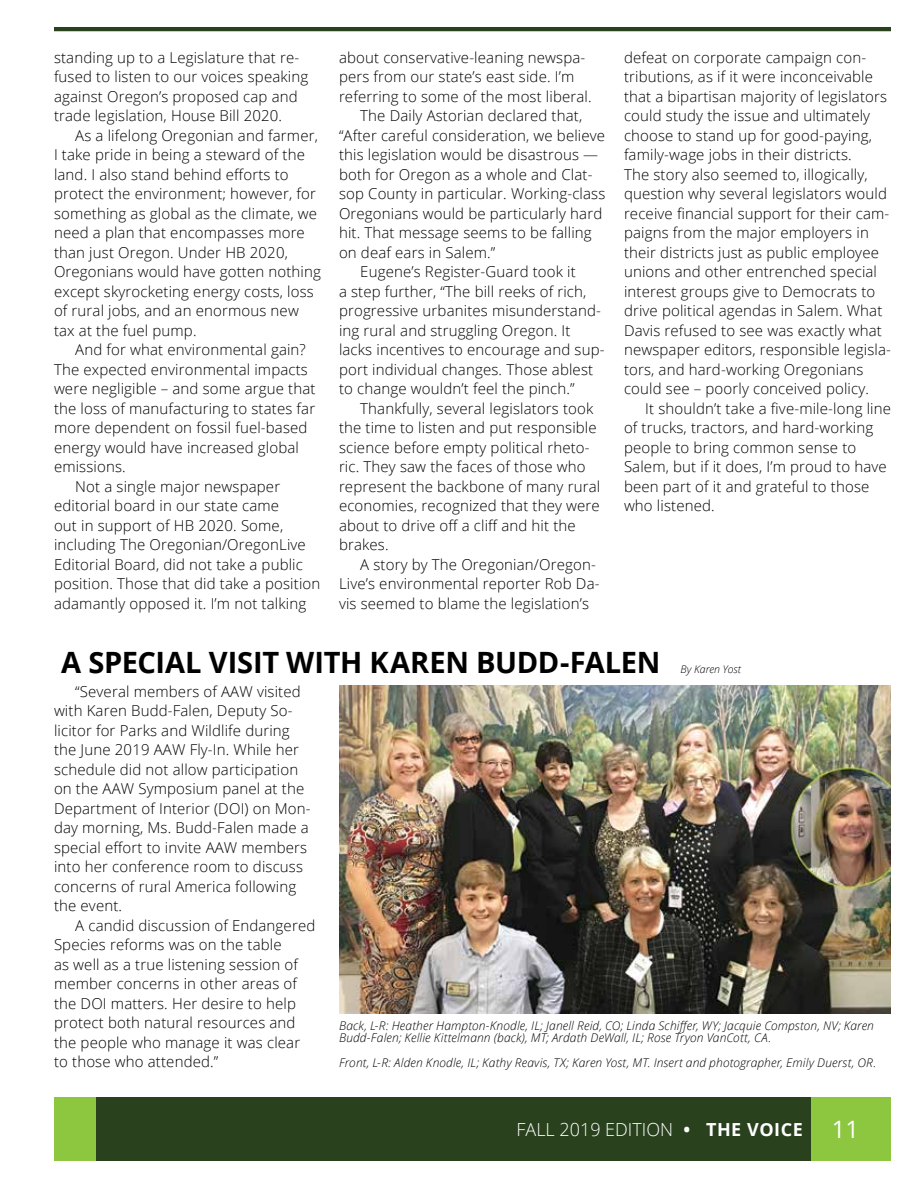
<style>
.page{position:relative;width:918px;height:1188px;background:#fff}
.page>*{position:absolute;margin:0;border:0;box-sizing:border-box;transform-origin:0 0}
.t1{font:700 29.4px "Open Sans";letter-spacing:-.01em;color:#000}
.t2{font:300 18px "Open Sans";color:#fff}
.t3{font:300 15px/19.5px "Open Sans";letter-spacing:.01em;color:#000}
.t4{font:italic 300 12px/12px "Open Sans";letter-spacing:.01em;color:#000}
.t5{font:italic 300 10.5px "Open Sans";color:#000}
.s1{font-weight:700}
.s2{font-weight:400;font-size:24px}
</style>
<div class="page">
<div style="left:54px;top:1098px;width:837px;height:63px;background:#29421d"></div>
<div style="left:54px;top:1098px;width:41px;height:63px;background:#8dc63f"></div>
<div style="left:811px;top:1098px;width:80px;height:63px;background:#8dc63f"></div>
<hr style="left:54px;top:27px;width:837px;height:4px;background:#29421d">
<img style="left:339px;top:685px;width:552px;height:329px">
<p class="t3" style="left:54px;top:47px;width:256px">standing up to a Legislature that re&shy;fused to listen to our voices speaking against Oregon’s proposed cap and trade legislation, House Bill 2020.</p>
<p class="t3" style="left:54px;top:125px;width:269px;text-indent:21px">As a lifelong Oregonian and farmer, I take pride in being a steward of the land. I also stand behind efforts to protect the environment; however, for something as global as the climate, we need a plan that encompasses more than just Oregon. Under HB 2020, Oregonians would have gotten nothing except skyrocketing energy costs, loss of rural jobs, and an enormous new tax at the fuel pump.</p>
<p class="t3" style="left:75px;top:340px;width:232px">And for what environmental gain?</p>
<p class="t3" style="left:54px;top:359px;width:255px">The expected environmental impacts</p>
<p class="t3" style="left:54px;top:379px;width:263px">were negligible – and some argue that</p>
<p class="t3" style="left:54px;top:398px;width:263px">the loss of manufacturing to states far</p>
<p class="t3" style="left:54px;top:418px;width:255px">more dependent on fossil fuel-based</p>
<p class="t3" style="left:54px;top:437px;width:246px">energy would have increased global</p>
<p class="t3" style="left:54px;top:457px;width:73px">emissions.</p>
<p class="t3" style="left:75px;top:476px;width:206px">Not a single major newspaper</p>
<p class="t3" style="left:54px;top:496px;width:227px">editorial board in our state came</p>
<p class="t3" style="left:54px;top:515px;width:231px">out in support of HB 2020. Some,</p>
<p class="t3" style="left:54px;top:535px;width:253px">including The Oregonian/OregonLive</p>
<p class="t3" style="left:54px;top:554px;width:250px">Editorial Board, did not take a public</p>
<p class="t3" style="left:54px;top:574px;width:268px">position. Those that did take a position</p>
<p class="t3" style="left:54px;top:593px;width:254px">adamantly opposed it. I’m not talking</p>
<p class="t3" style="left:339px;top:47px;width:248px">about conservative-leaning newspa-</p>
<p class="t3" style="left:339px;top:67px;width:237px">pers from our state’s east side. I’m</p>
<p class="t3" style="left:339px;top:86px;width:254px">referring to some of the most liberal.</p>
<p class="t3" style="left:360px;top:106px;width:224px">The Daily Astorian declared that,</p>
<p class="t3" style="left:339px;top:125px;width:268px">“After careful consideration, we believe</p>
<p class="t3" style="left:339px;top:145px;width:261px">this legislation would be disastrous —</p>
<p class="t3" style="left:339px;top:164px;width:255px">both for Oregon as a whole and Clat-</p>
<p class="t3" style="left:339px;top:184px;width:268px">sop County in particular. Working-class</p>
<p class="t3" style="left:339px;top:203px;width:265px">Oregonians would be particularly hard</p>
<p class="t3" style="left:339px;top:223px;width:254px">hit. That message seems to be falling</p>
<p class="t3" style="left:339px;top:242px;width:158px">on deaf ears in Salem.”</p>
<p class="t3" style="left:360px;top:262px;width:217px">Eugene’s Register-Guard took it</p>
<p class="t3" style="left:339px;top:281px;width:249px">a step further, “The bill reeks of rich,</p>
<p class="t3" style="left:339px;top:301px;width:263px">progressive urbanites misunderstand-</p>
<p class="t3" style="left:339px;top:320px;width:233px">ing rural and struggling Oregon. It</p>
<p class="t3" style="left:339px;top:340px;width:267px">lacks incentives to encourage and sup-</p>
<p class="t3" style="left:339px;top:359px;width:256px">port individual changes. Those ablest</p>
<p class="t3" style="left:339px;top:379px;width:237px">to change wouldn’t feel the pinch.”</p>
<p class="t3" style="left:360px;top:398px;width:235px">Thankfully, several legislators took</p>
<p class="t3" style="left:339px;top:418px;width:259px">the time to listen and put responsible</p>
<p class="t3" style="left:339px;top:437px;width:252px">science before empty political rheto-</p>
<p class="t3" style="left:339px;top:457px;width:248px">ric. They saw the faces of those who</p>
<p class="t3" style="left:339px;top:476px;width:263px">represent the backbone of many rural</p>
<p class="t3" style="left:339px;top:496px;width:262px">economies, recognized that they were</p>
<p class="t3" style="left:339px;top:515px;width:238px">about to drive off a cliff and hit the</p>
<p class="t3" style="left:339px;top:535px;width:51px">brakes.</p>
<p class="t3" style="left:360px;top:554px;width:237px">A story by The Oregonian/Oregon-</p>
<p class="t3" style="left:339px;top:574px;width:262px">Live’s environmental reporter Rob Da-</p>
<p class="t3" style="left:339px;top:593px;width:252px">vis seemed to blame the legislation’s</p>
<p class="t3" style="left:624px;top:47px;width:269px">defeat on corporate campaign con&shy;tributions, as if it were inconceivable that a bipartisan majority of legislators could study the issue and ultimately choose to stand up for good-paying, family-wage jobs in their districts.<br>The story also seemed to, illogically, question why several legislators would receive financial support for their cam&shy;paigns from the major employers in their districts just as public employee unions and other entrenched special interest groups give to Democrats to drive political agendas in Salem. What Davis refused to see was exactly what newspaper editors, responsible legisla&shy;tors, and hard-working Oregonians could see – poorly conceived policy.</p>
<p class="t3" style="left:624px;top:398px;width:269px;text-indent:21px">It shouldn’t take a five-mile-long line of trucks, tractors, and hard-working people to bring common sense to<br>Salem, but if it does, I’m proud to have been part of it and grateful to those who listened.</p>
<h1 class="t1" style="left:61px;top:641px;width:601px">A SPECIAL VISIT WITH KAREN BUDD-FALEN</h1>
<p class="t5" style="left:681px;top:662px;width:62px">By Karen Yost</p>
<p class="t3" style="left:54px;top:681px;width:258px;text-indent:21px">“Several members of AAW visited with Karen Budd-Falen, Deputy So&shy;licitor for Parks and Wildlife during the June 2019 AAW Fly-In. While her schedule did not allow participation on the AAW Symposium panel at the Department of Interior (DOI) on Mon&shy;day morning, Ms. Budd-Falen made a special effort to invite AAW members into her conference room to discuss concerns of rural America following the event.</p>
<p class="t3" style="left:54px;top:915px;width:263px;text-indent:21px">A candid discussion of Endangered<br>Species reforms was on the table<br>as well as a true listening session of member concerns in other areas of the DOI matters. Her desire to help protect both natural resources and the people who manage it was clear to those who attended.”</p>
<p class="t4" style="left:339px;top:1019px;width:536px">Back, L-R: Heather Hampton-Knodle, IL; Janell Reid, CO; Linda Schiffer, WY; Jacquie Compston, NV; Karen<br>Budd-Falen; Kellie Kittelmann (back), MT; Ardath DeWall, IL; Rose Tryon VanCott, CA.</p>
<p class="t4" style="left:339px;top:1057px;width:539px">Front, L-R: Alden Knodle, IL; Kathy Reavis, TX; Karen Yost, MT. Insert and photographer, Emily Duerst, OR.</p>
<p class="t2" style="left:517px;top:1117px;width:344px">FALL 2019 EDITION <span class="s1">• THE VOICE</span> <span class="s2">11</span></p>
</div>
